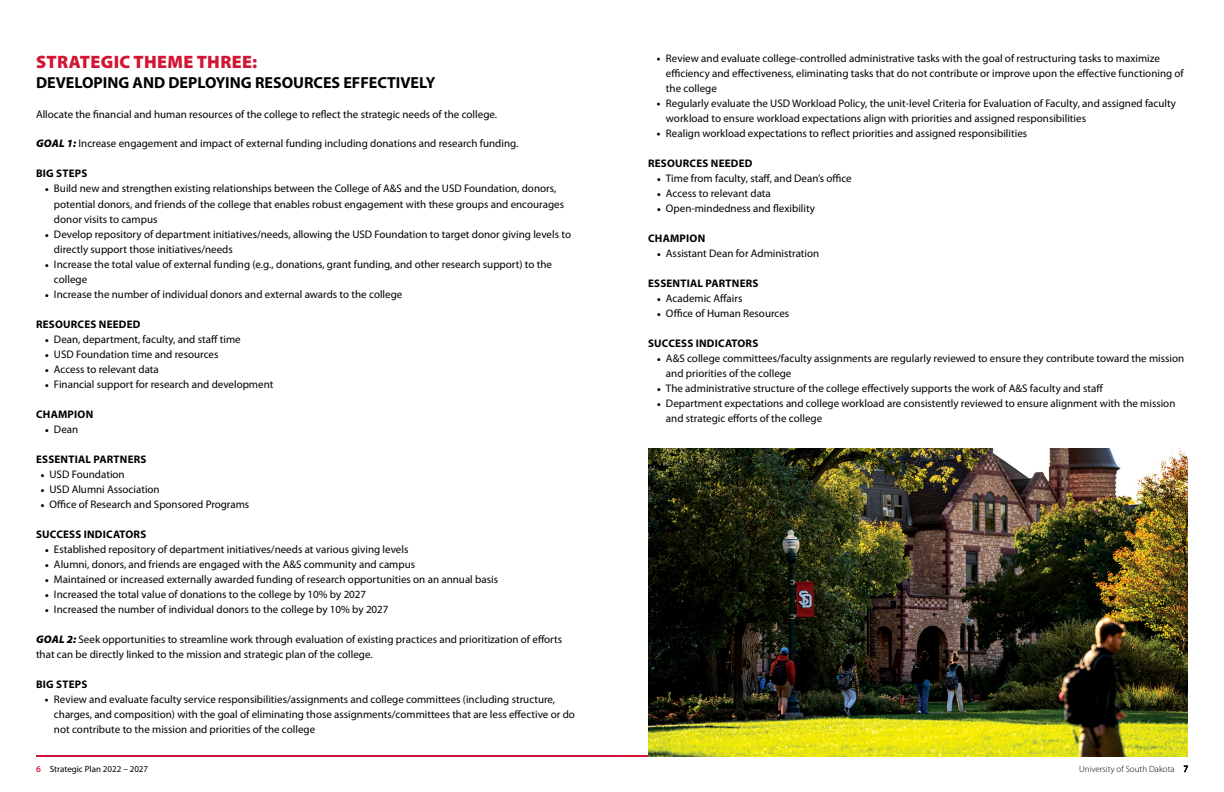
<style>
.page{position:relative;width:1224px;height:792px;background:#fff}
.page>*{position:absolute;margin:0;border:0;box-sizing:border-box;transform-origin:0 0}
.t1{font:900 18px "Myriad Pro";letter-spacing:.02em;color:#d21533}
.t2{font:700 16px "Myriad Pro";color:#000}
.t3{font:11px/15px "Myriad Pro";color:#000}
.t4{font:700 11px "Myriad Pro";letter-spacing:.02em;color:#000}
.t5{font:300 9px "Myriad Pro";color:#000}
.t6{font:9px "Myriad Pro";color:#000}
.s1{font-weight:900;font-style:italic}
.s2{font-family:"Minion Pro"}
.s3{font-weight:700}
.s4{font-weight:600;color:#d21533}
</style>
<div class="page">
<hr style="left:36px;top:755px;width:576px;height:2px;background:#ce1141">
<hr style="left:612px;top:755px;width:576px;height:2px;background:#d21533">
<img style="left:648px;top:448px;width:540px;height:308px">
<h2 class="t1" style="left:36px;top:49px;width:223px">STRATEGIC THEME THREE:</h2>
<h2 class="t2" style="left:36px;top:72px;width:401px">DEVELOPING AND DEPLOYING RESOURCES EFFECTIVELY</h2>
<p class="t3" style="left:36px;top:106px;width:463px">Allocate the financial and human resources of the college to reflect the strategic needs of the college.</p>
<p class="t3" style="left:36px;top:136px;width:484px"><span class="s1">GOAL 1:</span> Increase engagement and impact of external funding including donations and research funding.</p>
<p class="t4" style="left:36px;top:167px;width:53px">BIG STEPS</p>
<p class="t3" style="left:54px;top:181px;width:512px;text-indent:-9px"><span class="s2">•</span> Build new and strengthen existing relationships between the College of A&amp;S and the USD Foundation, donors, potential donors, and friends of the college that enables robust engagement with these groups and encourages donor visits to campus</p>
<p class="t3" style="left:54px;top:226px;width:519px;text-indent:-9px"><span class="s2">•</span> Develop repository of department initiatives/needs, allowing the USD Foundation to target donor giving levels to directly support those initiatives/needs</p>
<p class="t3" style="left:54px;top:256px;width:500px;text-indent:-9px"><span class="s2">•</span> Increase the total value of external funding (e.g., donations, grant funding, and other research support) to the college</p>
<p class="t3" style="left:45px;top:286px;width:359px"><span class="s2">•</span> Increase the number of individual donors and external awards to the college</p>
<p class="t4" style="left:36px;top:317px;width:106px">RESOURCES NEEDED</p>
<p class="t3" style="left:45px;top:331px;width:197px"><span class="s2">•</span> Dean, department, faculty, and staff time</p>
<p class="t3" style="left:45px;top:346px;width:175px"><span class="s2">•</span> USD Foundation time and resources</p>
<p class="t3" style="left:45px;top:361px;width:115px"><span class="s2">•</span> Access to relevant data</p>
<p class="t3" style="left:45px;top:376px;width:230px"><span class="s2">•</span> Financial support for research and development</p>
<p class="t4" style="left:36px;top:407px;width:59px">CHAMPION</p>
<p class="t3" style="left:45px;top:421px;width:35px"><span class="s2">•</span> Dean</p>
<p class="t4" style="left:36px;top:452px;width:112px">ESSENTIAL PARTNERS</p>
<p class="t3" style="left:40px;top:466px;width:86px"><span class="s2">•</span> USD Foundation</p>
<p class="t3" style="left:40px;top:481px;width:121px"><span class="s2">•</span> USD Alumni Association</p>
<p class="t3" style="left:40px;top:496px;width:210px"><span class="s2">•</span> Office of Research and Sponsored Programs</p>
<p class="t4" style="left:36px;top:527px;width:112px">SUCCESS INDICATORS</p>
<p class="t3" style="left:45px;top:541px;width:365px"><span class="s2">•</span> Established repository of department initiatives/needs at various giving levels</p>
<p class="t3" style="left:45px;top:556px;width:372px"><span class="s2">•</span> Alumni, donors, and friends are engaged with the A&amp;S community and campus</p>
<p class="t3" style="left:45px;top:571px;width:455px"><span class="s2">•</span> Maintained or increased externally awarded funding of research opportunities on an annual basis</p>
<p class="t3" style="left:45px;top:586px;width:323px"><span class="s2">•</span> Increased the total value of donations to the college by 10% by 2027</p>
<p class="t3" style="left:45px;top:601px;width:345px"><span class="s2">•</span> Increased the number of individual donors to the college by 10% by 2027</p>
<p class="t3" style="left:36px;top:631px;width:528px"><span class="s1">GOAL 2:</span> Seek opportunities to streamline work through evaluation of existing practices and prioritization of efforts that can be directly linked to the mission and strategic plan of the college.</p>
<p class="t4" style="left:36px;top:677px;width:53px">BIG STEPS</p>
<p class="t3" style="left:54px;top:691px;width:522px;text-indent:-9px"><span class="s3">•</span> Review and evaluate faculty service responsibilities/assignments and college committees (including structure, charges, and composition) with the goal of eliminating those assignments/committees that are less effective or do not contribute to the mission and priorities of the college</p>
<p class="t3" style="left:666px;top:51px;width:519px;text-indent:-9px"><span class="s3">•</span> Review and evaluate college-controlled administrative tasks with the goal of restructuring tasks to maximize efficiency and effectiveness, eliminating tasks that do not contribute or improve upon the effective functioning of the college</p>
<p class="t3" style="left:666px;top:96px;width:512px;text-indent:-9px"><span class="s3">•</span> Regularly evaluate the USD Workload Policy, the unit-level Criteria for Evaluation of Faculty, and assigned faculty workload to ensure workload expectations align with priorities and assigned responsibilities</p>
<p class="t3" style="left:657px;top:126px;width:372px"><span class="s3">•</span> Realign workload expectations to reflect priorities and assigned responsibilities</p>
<p class="t4" style="left:648px;top:156px;width:106px">RESOURCES NEEDED</p>
<p class="t3" style="left:657px;top:171px;width:196px"><span class="s2">•</span> Time from faculty, staff, and Dean’s office</p>
<p class="t3" style="left:657px;top:186px;width:115px"><span class="s2">•</span> Access to relevant data</p>
<p class="t3" style="left:657px;top:201px;width:160px"><span class="s2">•</span> Open-mindedness and flexibility</p>
<p class="t4" style="left:648px;top:231px;width:59px">CHAMPION</p>
<p class="t3" style="left:657px;top:246px;width:164px"><span class="s2">•</span> Assistant Dean for Administration</p>
<p class="t4" style="left:648px;top:276px;width:112px">ESSENTIAL PARTNERS</p>
<p class="t3" style="left:657px;top:291px;width:87px"><span class="s2">•</span> Academic Affairs</p>
<p class="t3" style="left:657px;top:306px;width:134px"><span class="s2">•</span> Office of Human Resources</p>
<p class="t4" style="left:648px;top:336px;width:112px">SUCCESS INDICATORS</p>
<p class="t3" style="left:666px;top:351px;width:520px;text-indent:-9px"><span class="s2">•</span> A&amp;S college committees/faculty assignments are regularly reviewed to ensure they contribute toward the mission and priorities of the college</p>
<p class="t3" style="left:657px;top:381px;width:448px"><span class="s2">•</span> The administrative structure of the college effectively supports the work of A&amp;S faculty and staff</p>
<p class="t3" style="left:666px;top:396px;width:511px;text-indent:-9px"><span class="s2">•</span> Department expectations and college workload are consistently reviewed to ensure alignment with the mission and strategic efforts of the college</p>
<p class="t6" style="left:36px;top:763px;width:114px"><span class="s4">6</span> Strategic Plan 2022 – 2027</p>
<p class="t5" style="left:1079px;top:763px;width:110px">University of South Dakota 7</p>
</div>
